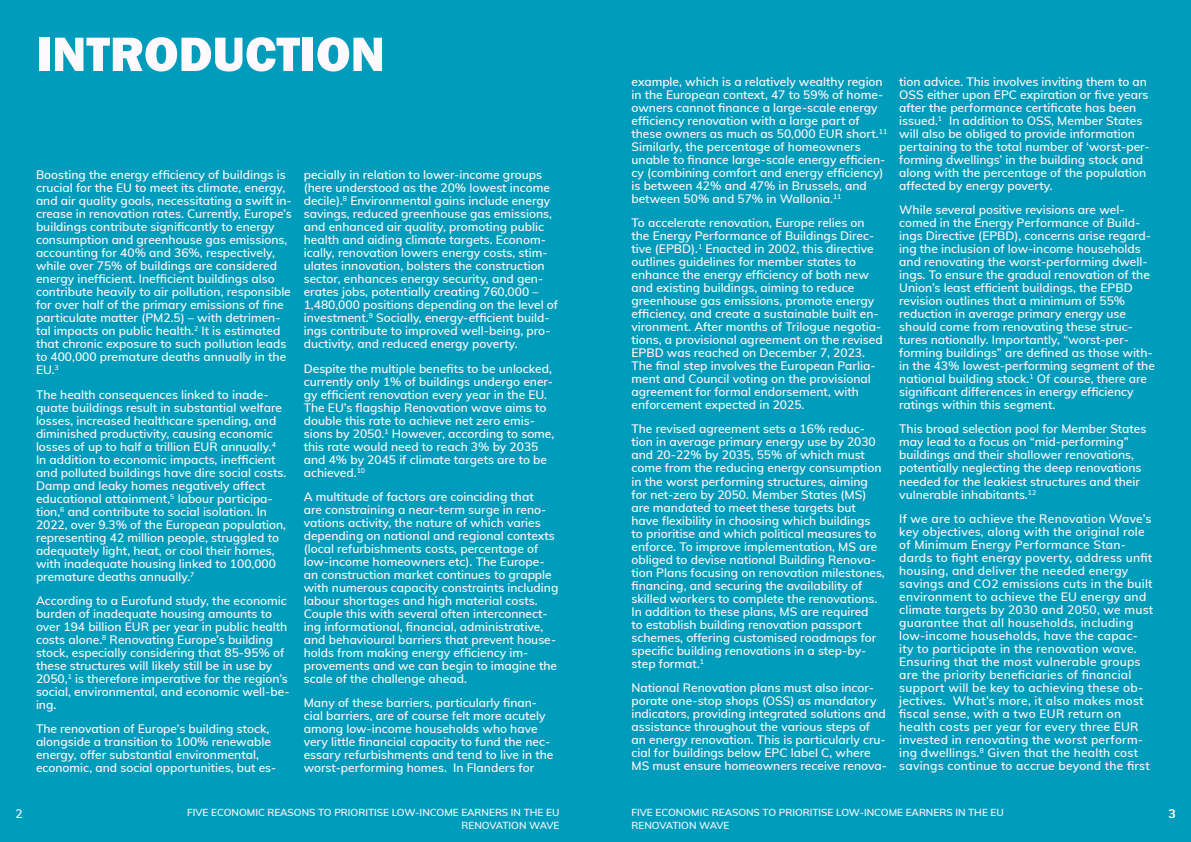
<style>
.page{position:relative;width:1191px;height:842px;background:#fff}
.page>*{position:absolute;margin:0;border:0;box-sizing:border-box;transform-origin:0 0}
.t1{font:800 50px "Franklin Gothic";color:#fef9fc}
.Paragraph_Style_1{font:600 12px/13px "Muli";color:#fef9fc}
.Paragraph_Style_1-2{font:600 12px/13px "Muli";letter-spacing:.02em;color:#fef9fc}
.t2{font:600 10px/13px "Muli";color:#fef9fc;text-align:right}
</style>
<div class="page">
<div style="left:0;top:0;width:595px;height:842px;background:#009cbc"></div>
<div style="left:595px;top:0;width:596px;height:842px;background:#009cbc"></div>
<p class="t1" style="left:36px;top:22px;width:350px">INTRODUCTION</p>
<p class="Paragraph_Style_1" style="left:36px;top:168px;width:257px">Boosting the energy efficiency of buildings is crucial for the EU to meet its climate, energy, and air quality goals, necessitating a swift in&shy;crease in renovation rates. Currently, Europe’s buildings contribute significantly to energy consumption and greenhouse gas emissions, accounting for 40% and 36%, respectively, while over 75% of buildings are considered energy inefficient. Inefficient buildings also contribute heavily to air pollution, responsible for over half of the primary emissions of fine particulate matter (PM2.5) – with detrimen&shy;tal impacts on public health.<sup>2</sup> It is estimated that chronic exposure to such pollution leads to 400,000 premature deaths annually in the EU.<sup>3</sup></p>
<p class="Paragraph_Style_1" style="left:36px;top:387px;width:252px">The health consequences linked to inade&shy;quate buildings result in substantial welfare losses, increased healthcare spending, and diminished productivity, causing economic losses of up to half a trillion EUR annually.<sup>4<br></sup>In addition to economic impacts, inefficient and polluted buildings have dire social costs.<br>Damp and leaky homes negatively affect educational attainment,<sup>5</sup> labour participa&shy;tion,<sup>6</sup> and contribute to social isolation. In 2022, over 9.3% of the European population, representing 42 million people, struggled to adequately light, heat, or cool their homes, with inadequate housing linked to 100,000 premature deaths annually.<sup>7</sup></p>
<p class="Paragraph_Style_1" style="left:36px;top:594px;width:255px">According to a Eurofund study, the economic burden of inadequate housing amounts to over 194 billion EUR per year in public health costs alone.<sup>8</sup> Renovating Europe’s building stock, especially considering that 85-95% of these structures will likely still be in use by 2050,<sup>1</sup> is therefore imperative for the region’s social, environmental, and economic well-be&shy;ing.</p>
<p class="Paragraph_Style_1" style="left:36px;top:722px;width:242px">The renovation of Europe’s building stock, alongside a transition to 100% renewable energy, offer substantial environmental, economic, and social opportunities, but es-</p>
<p class="Paragraph_Style_1" style="left:304px;top:168px;width:256px">pecially in relation to lower-income groups (here understood as the 20% lowest income decile).<sup>8</sup> Environmental gains include energy savings, reduced greenhouse gas emissions, and enhanced air quality, promoting public health and aiding climate targets. Econom&shy;ically, renovation lowers energy costs, stim&shy;ulates innovation, bolsters the construction sector, enhances energy security, and gen&shy;erates jobs, potentially creating 760,000 – 1,480,000 positions depending on the level of investment.<sup>9</sup> Socially, energy-efficient build&shy;ings contribute to improved well-being, pro&shy;ductivity, and reduced energy poverty.</p>
<p class="Paragraph_Style_1" style="left:304px;top:361px;width:252px">Despite the multiple benefits to be unlocked, currently only 1% of buildings undergo ener&shy;gy efficient renovation every year in the EU.<br>The EU’s flagship Renovation wave aims to double this rate to achieve net zero emis&shy;sions by 2050.<sup>1</sup> However, according to some, this rate would need to reach 3% by 2035 and 4% by 2045 if climate targets are to be achieved.<sup>10</sup></p>
<p class="Paragraph_Style_1" style="left:304px;top:490px;width:256px">A multitude of factors are coinciding that<br>are constraining a near-term surge in reno&shy;vations activity, the nature of which varies depending on national and regional contexts (local refurbishments costs, percentage of low-income homeowners etc). The Europe&shy;an construction market continues to grapple with numerous capacity constraints including labour shortages and high material costs.<br>Couple this with several often interconnect&shy;ing informational, financial, administrative, and behavioural barriers that prevent house&shy;holds from making energy efficiency im&shy;provements and we can begin to imagine the scale of the challenge ahead.</p>
<p class="Paragraph_Style_1" style="left:304px;top:696px;width:251px">Many of these barriers, particularly finan&shy;cial barriers, are of course felt more acutely among low-income households who have very little financial capacity to fund the nec&shy;essary refurbishments and tend to live in the worst-performing homes. In Flanders for</p>
<p class="Paragraph_Style_1" style="left:631px;top:74px;width:257px">example, which is a relatively wealthy region in the European context, 47 to 59% of home&shy;owners cannot finance a large-scale energy efficiency renovation with a large part of these owners as much as 50,000 EUR short.<sup>11<br></sup>Similarly, the percentage of homeowners unable to finance large-scale energy efficien&shy;cy (combining comfort and energy efficiency) is between 42% and 47% in Brussels, and between 50% and 57% in Wallonia.<sup>11</sup></p>
<p class="Paragraph_Style_1" style="left:631px;top:216px;width:253px">To accelerate renovation, Europe relies on the Energy Performance of Buildings Direc&shy;tive (EPBD).<sup>1</sup> Enacted in 2002, this directive outlines guidelines for member states to enhance the energy efficiency of both new and existing buildings, aiming to reduce greenhouse gas emissions, promote energy efficiency, and create a sustainable built en&shy;vironment. After months of Trilogue negotia&shy;tions, a provisional agreement on the revised EPBD was reached on December 7, 2023.<br>The final step involves the European Parlia&shy;ment and Council voting on the provisional agreement for formal endorsement, with enforcement expected in 2025.</p>
<p class="Paragraph_Style_1" style="left:631px;top:422px;width:255px">The revised agreement sets a 16% reduc&shy;tion in average primary energy use by 2030 and 20-22% by 2035, 55% of which must come from the reducing energy consumption in the worst performing structures, aiming for net-zero by 2050. Member States (MS) are mandated to meet these targets but have flexibility in choosing which buildings<br>to prioritise and which political measures to enforce. To improve implementation, MS are obliged to devise national Building Renova&shy;tion Plans focusing on renovation milestones, financing, and securing the availability of skilled workers to complete the renovations.<br>In addition to these plans, MS are required<br>to establish building renovation passport schemes, offering customised roadmaps for specific building renovations in a step-by&shy;step format.<sup>1</sup></p>
<p class="Paragraph_Style_1" style="left:631px;top:680px;width:257px">National Renovation plans must also incor&shy;porate one-stop shops (OSS) as mandatory indicators, providing integrated solutions and assistance throughout the various steps of an energy renovation. This is particularly cru&shy;cial for buildings below EPC label C, where MS must ensure homeowners receive renova-</p>
<p class="Paragraph_Style_1" style="left:899px;top:74px;width:252px">tion advice. This involves inviting them to an OSS either upon EPC expiration or five years after the performance certificate has been issued.<sup>1</sup> In addition to OSS, Member States will also be obliged to provide information pertaining to the total number of ‘worst-per&shy;forming dwellings’ in the building stock and along with the percentage of the population affected by energy poverty.</p>
<p class="Paragraph_Style_1" style="left:899px;top:203px;width:257px">While several positive revisions are wel&shy;comed in the Energy Performance of Build&shy;ings Directive (EPBD), concerns arise regard&shy;ing the inclusion of low-income households and renovating the worst-performing dwell&shy;ings. To ensure the gradual renovation of the Union’s least efficient buildings, the EPBD revision outlines that a minimum of 55% reduction in average primary energy use should come from renovating these struc&shy;tures nationally. Importantly, “worst-per&shy;forming buildings” are defined as those with&shy;in the 43% lowest-performing segment of the national building stock.<sup>1</sup> Of course, there are significant differences in energy efficiency ratings within this segment.</p>
<p class="Paragraph_Style_1" style="left:899px;top:422px;width:249px">This broad selection pool for Member States may lead to a focus on “mid-performing” buildings and their shallower renovations, potentially neglecting the deep renovations needed for the leakiest structures and their vulnerable inhabitants.<sup>12</sup></p>
<p class="Paragraph_Style_1-2" style="left:899px;top:511px;width:255px">If we are to achieve the Renovation Wave’s key objectives, along with the original role of Minimum Energy Performance Stan&shy;dards to fight energy poverty, address unfit housing, and deliver the needed energy savings and CO2 emissions cuts in the built environment to achieve the EU energy and climate targets by 2030 and 2050, we must guarantee that all households, including low-income households, have the capac&shy;ity to participate in the renovation wave.<br>Ensuring that the most vulnerable groups are the priority beneficiaries of financial support will be key to achieving these ob&shy;jectives. What’s more, it also makes most fiscal sense, with a two EUR return on health costs per year for every three EUR invested in renovating the worst perform&shy;ing dwellings.<sup>8</sup> Given that the health cost savings continue to accrue beyond the first</p>
<p class="Paragraph_Style_1" style="left:15px;top:807px;width:9px">2</p>
<p class="t2" style="left:187px;top:805px;width:374px">FIVE ECONOMIC REASONS TO PRIORITISE LOW-INCOME EARNERS IN THE EU<br>RENOVATION WAVE</p>
<p class="t2" style="left:631px;top:805px;width:374px">FIVE ECONOMIC REASONS TO PRIORITISE LOW-INCOME EARNERS IN THE EU</p>
<p class="Paragraph_Style_1" style="left:1168px;top:807px;width:9px">3</p>
<p class="t2" style="left:631px;top:818px;width:100px">RENOVATION WAVE</p>
</div>
